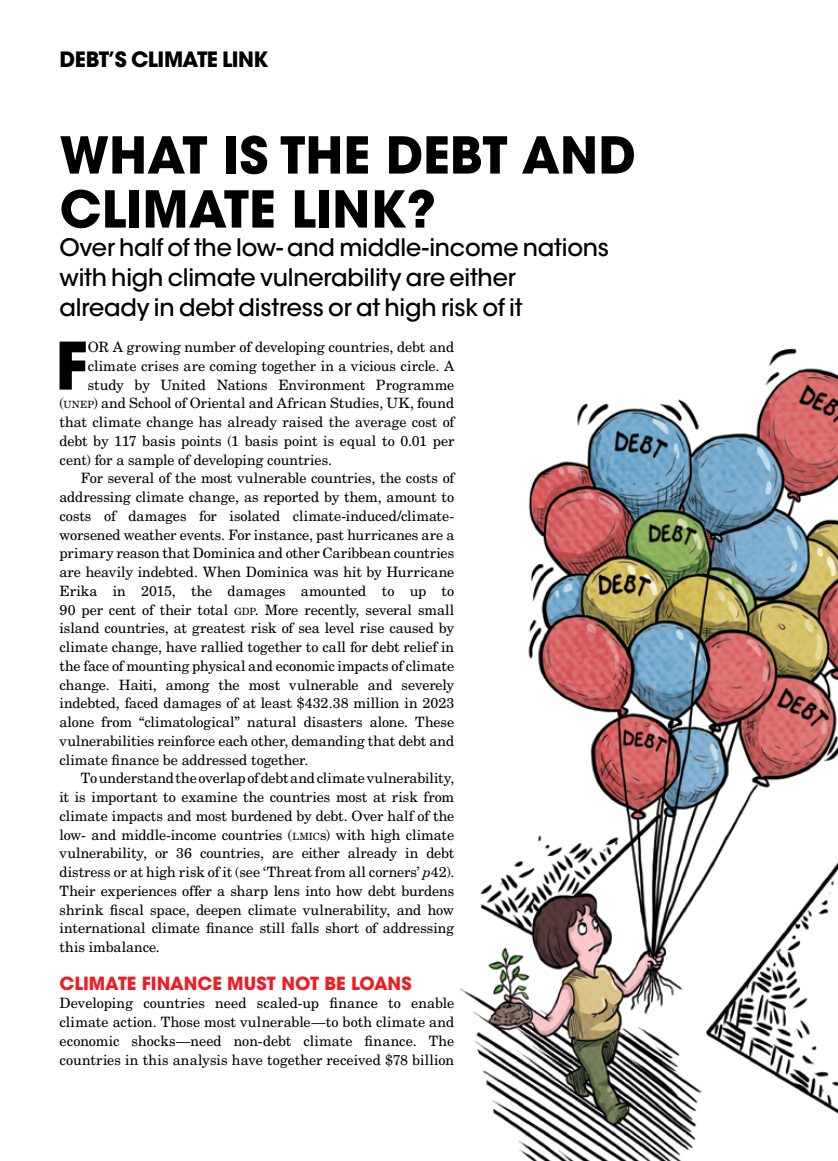
<style>
.page{position:relative;width:838px;height:1161px;background:#fff}
.page>*{position:absolute;margin:0;border:0;box-sizing:border-box;transform-origin:0 0}
.t1{font:700 64.95px "ITC Avant Garde Std";color:#000}
.t2{font:700 50.4px/54px "ITC Avant Garde Std";color:#000}
.t3{font:500 24px/30px "ITC Avant Garde Std";letter-spacing:-.01em;color:#000}
.t4{font:700 21px "ITC Avant Garde Std";letter-spacing:-.025em;color:#000}
.t5{font:700 18px "ITC Avant Garde Std";color:#ed1d24}
.t6{font:14.25px/18.8px "New Century Schlbk LT Std";letter-spacing:-.005em;color:#000;text-align:justify}
.s1{font-size:10.05px}
.s2{font-style:inherit}
.s3{font-style:italic}
</style>
<div class="page">
<img style="left:459px;top:348px;width:379px;height:813px">
<h3 class="t4" style="left:60px;top:45px;width:210px">DEBT’S CLIMATE LINK</h3>
<h2 class="t2" style="left:60px;top:128px;width:577px">WHAT IS THE DEBT AND<br>CLIMATE LINK?</h2>
<h3 class="t3" style="left:59px;top:233px;width:551px">Over half of the low- and middle-income nations with high climate vulnerability are either already in debt distress or at high risk of it</h3>
<h1 class="t1" style="left:55px;top:323px;width:34px">F</h1>
<p class="t6" style="left:88px;top:338px;width:368px">OR A growing number of developing countries, debt and</p>
<p class="t6" style="left:88px;top:356px;width:368px">climate crises are coming together in a vicious circle. A</p>
<p class="t6" style="left:88px;top:375px;width:368px">study by United Nations Environment Programme</p>
<p class="t6" style="left:60px;top:394px;width:396px">(<span class="s1">UNEP</span><span class="s2">)</span> and School of Oriental and African Studies, UK, found</p>
<p class="t6" style="left:60px;top:413px;width:396px">that climate change has already raised the average cost of</p>
<p class="t6" style="left:60px;top:431px;width:396px">debt by 117 basis points (1 basis point is equal to 0.01 per</p>
<p class="t6" style="left:60px;top:450px;width:274px">cent) for a sample of developing countries.</p>
<p class="t6" style="left:81px;top:469px;width:375px">For several of the most vulnerable countries, the costs of</p>
<p class="t6" style="left:60px;top:488px;width:396px">addressing climate change, as reported by them, amount to</p>
<p class="t6" style="left:60px;top:506px;width:396px">costs of damages for isolated climate-induced/climate-</p>
<p class="t6" style="left:60px;top:525px;width:396px">worsened weather events. For instance, past hurricanes are a</p>
<p class="t6" style="left:60px;top:544px;width:396px">primary reason that Dominica and other Caribbean countries</p>
<p class="t6" style="left:60px;top:563px;width:396px">are heavily indebted. When Dominica was hit by Hurricane</p>
<p class="t6" style="left:60px;top:581px;width:396px">Erika in 2015, the damages amounted to up to</p>
<p class="t6" style="left:60px;top:600px;width:396px">90 per cent of their total <span class="s1">GDP</span>. More recently, several small</p>
<p class="t6" style="left:60px;top:619px;width:396px">island countries, at greatest risk of sea level rise caused by</p>
<p class="t6" style="left:60px;top:638px;width:396px">climate change, have rallied together to call for debt relief in</p>
<p class="t6" style="left:60px;top:656px;width:396px">the face of mounting physical and economic impacts of climate</p>
<p class="t6" style="left:60px;top:675px;width:396px">change. Haiti, among the most vulnerable and severely</p>
<p class="t6" style="left:60px;top:694px;width:396px">indebted, faced damages of at least $432.38 million in 2023</p>
<p class="t6" style="left:60px;top:713px;width:396px">alone from “climatological” natural disasters alone. These</p>
<p class="t6" style="left:60px;top:731px;width:396px">vulnerabilities reinforce each other, demanding that debt and</p>
<p class="t6" style="left:60px;top:750px;width:250px">climate finance be addressed together.</p>
<p class="t6" style="left:81px;top:769px;width:375px">To understand the overlap of debt and climate vulnerability,</p>
<p class="t6" style="left:60px;top:788px;width:396px">it is important to examine the countries most at risk from</p>
<p class="t6" style="left:60px;top:806px;width:396px">climate impacts and most burdened by debt. Over half of the</p>
<p class="t6" style="left:60px;top:825px;width:396px">low- and middle-income countries (<span class="s1">LMIC</span>s<span class="s2">)</span> with high climate</p>
<p class="t6" style="left:60px;top:844px;width:396px">vulnerability, or 36 countries, are either already in debt</p>
<p class="t6" style="left:60px;top:863px;width:396px">distress or at high risk of it (see ‘Threat from all corners’ <span class="s3">p</span>42).</p>
<p class="t6" style="left:60px;top:881px;width:396px">Their experiences offer a sharp lens into how debt burdens</p>
<p class="t6" style="left:60px;top:900px;width:396px">shrink fiscal space, deepen climate vulnerability, and how</p>
<p class="t6" style="left:60px;top:919px;width:396px">international climate finance still falls short of addressing</p>
<p class="t6" style="left:60px;top:938px;width:102px">this imbalance.</p>
<p class="t5" style="left:60px;top:971px;width:354px">CLIMATE FINANCE MUST NOT BE LOANS</p>
<p class="t6" style="left:60px;top:994px;width:396px">Developing countries need scaled-up finance to enable climate action. Those most vulnerable—to both climate and economic shocks—need non-debt climate finance. The countries in this analysis have together received $78 billion</p>
</div>
